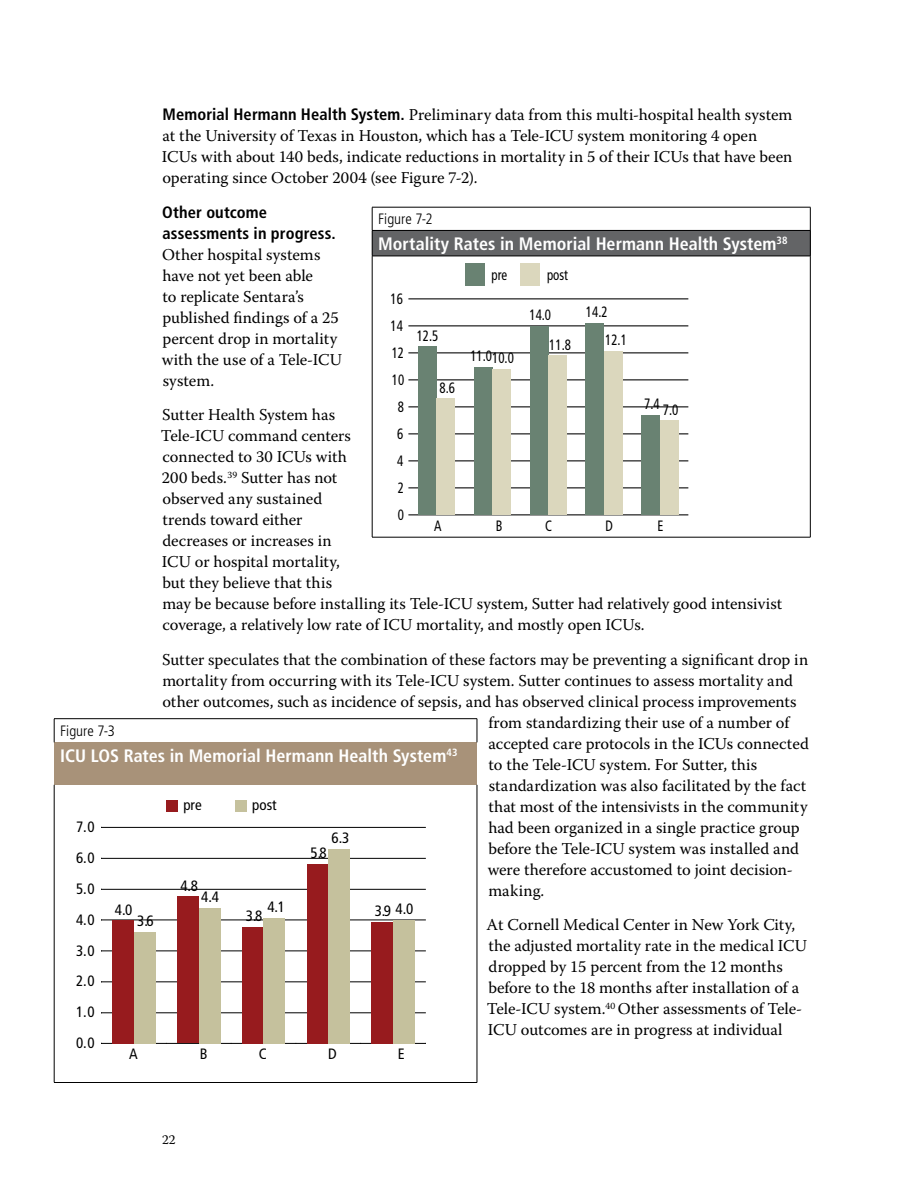
<style>
.page{position:relative;width:918px;height:1188px;background:#fff}
.page>*{position:absolute;margin:0;border:0;box-sizing:border-box;transform-origin:0 0}
.t1{font:700 condensed 18px "Frutiger LT Std";color:#fff}
.t2{font:16.5px/21px "Warnock Pro";color:#000}
.t3{font:700 condensed 16.5px/21px "Frutiger LT Std";letter-spacing:.005em;color:#000}
.t4{font:condensed 15px "Frutiger LT Std";color:#000}
.t5{font:condensed 15px/29.5px "Frutiger LT Std";color:#000;scale:.86 1}
.t6{font:300 condensed 15px "Frutiger LT Std";color:#000}
.t7{font:13.5px "Warnock Pro";color:#000}
.s1{font-family:"Frutiger LT Std";font-weight:700;font-stretch:condensed}
</style>
<div class="page">
<div style="left:372px;top:230px;width:438px;height:26px;background:#636466"></div>
<hr style="left:372px;top:207px;width:439px;height:1px;background:#000">
<hr style="left:372px;top:230px;width:439px;height:1px;background:#000">
<svg style="left:372px;top:207px;width:1px;height:49px"></svg>
<svg style="left:810px;top:207px;width:1px;height:49px"></svg>
<hr style="left:372px;top:256px;width:439px;height:1px;background:#000">
<hr style="left:372px;top:256px;width:1px;height:281px;background:#000">
<hr style="left:810px;top:256px;width:1px;height:281px;background:#000">
<hr style="left:372px;top:537px;width:439px;height:1px;background:#000">
<hr style="left:408px;top:515px;width:280px;height:1px;background:#000">
<hr style="left:408px;top:299px;width:280px;height:1px;background:#000">
<hr style="left:408px;top:326px;width:280px;height:1px;background:#000">
<hr style="left:408px;top:353px;width:280px;height:1px;background:#000">
<hr style="left:408px;top:380px;width:280px;height:1px;background:#000">
<hr style="left:408px;top:407px;width:280px;height:1px;background:#000">
<hr style="left:408px;top:434px;width:280px;height:1px;background:#000">
<hr style="left:408px;top:461px;width:280px;height:1px;background:#000">
<hr style="left:408px;top:488px;width:280px;height:1px;background:#000">
<div style="left:418px;top:346px;width:19px;height:169px;background:#698272"></div>
<div style="left:437px;top:399px;width:18px;height:116px;background:#dbd7bd"></div>
<div style="left:474px;top:367px;width:19px;height:148px;background:#698272"></div>
<div style="left:493px;top:369px;width:18px;height:146px;background:#dbd7bd"></div>
<div style="left:530px;top:326px;width:18px;height:189px;background:#698272"></div>
<div style="left:548px;top:355px;width:19px;height:160px;background:#dbd7bd"></div>
<div style="left:586px;top:323px;width:18px;height:192px;background:#698272"></div>
<div style="left:604px;top:351px;width:19px;height:164px;background:#dbd7bd"></div>
<div style="left:641px;top:415px;width:19px;height:100px;background:#698272"></div>
<div style="left:660px;top:421px;width:19px;height:94px;background:#dbd7bd"></div>
<div style="left:465px;top:263px;width:20px;height:23px;background:#698272"></div>
<div style="left:520px;top:263px;width:19px;height:23px;background:#dbd7bd"></div>
<div style="left:54px;top:742px;width:423px;height:43px;background:#a89279"></div>
<hr style="left:54px;top:785px;width:1px;height:297px;background:#000">
<hr style="left:477px;top:785px;width:1px;height:297px;background:#000">
<hr style="left:54px;top:1082px;width:423px;height:1px;background:#000">
<hr style="left:54px;top:718px;width:423px;height:1px;background:#000">
<svg style="left:54px;top:719px;width:1px;height:23px"></svg>
<svg style="left:477px;top:719px;width:1px;height:23px"></svg>
<hr style="left:101px;top:827px;width:325px;height:1px;background:#000">
<hr style="left:101px;top:858px;width:325px;height:1px;background:#000">
<hr style="left:101px;top:889px;width:325px;height:1px;background:#000">
<hr style="left:101px;top:920px;width:325px;height:1px;background:#000">
<hr style="left:101px;top:951px;width:325px;height:1px;background:#000">
<hr style="left:101px;top:982px;width:325px;height:1px;background:#000">
<hr style="left:101px;top:1013px;width:325px;height:1px;background:#000">
<hr style="left:101px;top:1043px;width:325px;height:1px;background:#000">
<div style="left:112px;top:920px;width:22px;height:123px;background:#971b1e"></div>
<div style="left:134px;top:932px;width:22px;height:111px;background:#c5c19d"></div>
<div style="left:177px;top:897px;width:22px;height:146px;background:#971b1e"></div>
<div style="left:199px;top:908px;width:21px;height:135px;background:#c5c19d"></div>
<div style="left:242px;top:927px;width:22px;height:116px;background:#971b1e"></div>
<div style="left:264px;top:918px;width:21px;height:125px;background:#c5c19d"></div>
<div style="left:307px;top:864px;width:21px;height:179px;background:#971b1e"></div>
<div style="left:328px;top:849px;width:22px;height:194px;background:#c5c19d"></div>
<div style="left:372px;top:922px;width:21px;height:121px;background:#971b1e"></div>
<div style="left:393px;top:920px;width:22px;height:123px;background:#c5c19d"></div>
<div style="left:166px;top:800px;width:12px;height:12px;background:#971b1e"></div>
<div style="left:235px;top:800px;width:11px;height:12px;background:#c5c19d"></div>
<p class="t2" style="left:162px;top:104px;width:632px"><span class="s1">Memorial Hermann Health System.</span> Preliminary data from this multi-hospital health system at the University of Texas in Houston, which has a Tele-ICU system monitoring 4 open ICUs with about 140 beds, indicate reductions in mortality in 5 of their ICUs that have been operating since October 2004 (see Figure 7-2).</p>
<p class="t3" style="left:162px;top:202px;width:175px">Other outcome assessments in progress.</p>
<p class="t2" style="left:162px;top:244px;width:182px">Other hospital systems have not yet been able<br>to replicate Sentara’s published findings of a 25 percent drop in mortality with the use of a Tele-ICU system.</p>
<p class="t2" style="left:161px;top:404px;width:623px">Sutter Health System has<br>Tele-ICU command centers<br>connected to 30 ICUs with<br>200 beds.<sup>39</sup> Sutter has not<br>observed any sustained<br>trends toward either<br>decreases or increases in<br>ICU or hospital mortality,<br>but they believe that this<br>may be because before installing its Tele-ICU system, Sutter had relatively good intensivist coverage, a relatively low rate of ICU mortality, and mostly open ICUs.</p>
<p class="t2" style="left:162px;top:649px;width:648px">Sutter speculates that the combination of these factors may be preventing a significant drop in</p>
<p class="t2" style="left:162px;top:670px;width:632px">mortality from occurring with its Tele-ICU system. Sutter continues to assess mortality and</p>
<p class="t2" style="left:162px;top:691px;width:636px">other outcomes, such as incidence of sepsis, and has observed clinical process improvements</p>
<p class="t2" style="left:488px;top:712px;width:303px">from standardizing their use of a number of</p>
<p class="t2" style="left:489px;top:733px;width:322px">accepted care protocols in the ICUs connected</p>
<p class="t2" style="left:488px;top:754px;width:270px">to the Tele-ICU system. For Sutter, this</p>
<p class="t2" style="left:489px;top:775px;width:319px">standardization was also facilitated by the fact</p>
<p class="t2" style="left:488px;top:796px;width:321px">that most of the intensivists in the community</p>
<p class="t2" style="left:488px;top:817px;width:313px">had been organized in a single practice group</p>
<p class="t2" style="left:488px;top:838px;width:312px">before the Tele-ICU system was installed and</p>
<p class="t2" style="left:488px;top:859px;width:307px">were therefore accustomed to joint decision-</p>
<p class="t2" style="left:488px;top:880px;width:58px">making.</p>
<p class="t2" style="left:487px;top:914px;width:322px">At Cornell Medical Center in New York City, the adjusted mortality rate in the medical ICU dropped by 15 percent from the 12 months before to the 18 months after installation of a Tele-ICU system.<sup>40</sup> Other assessments of Tele-ICU outcomes are in progress at individual</p>
<p class="t6" style="left:378px;top:211px;width:56px">Figure 7-2</p>
<p class="t1" style="left:378px;top:233px;width:411px">Mortality Rates in Memorial Hermann Health System<sup>38</sup></p>
<p class="t5" style="left:492px;top:260px;width:20px">pre</p>
<p class="t5" style="left:547px;top:260px;width:26px">post</p>
<p class="t5" style="left:391px;top:284px;width:16px">16</p>
<p class="t5" style="left:549px;top:300px;width:27px;text-indent:-20px">14.0<br>11.8</p>
<p class="t5" style="left:605px;top:298px;width:27px;line-height:28px;text-indent:-19px">14.2<br>12.1</p>
<p class="t5" style="left:391px;top:311px;width:16px">14</p>
<p class="t5" style="left:417px;top:321px;width:27px">12.5</p>
<p class="t5" style="left:392px;top:338px;width:16px">12</p>
<p class="t5" style="left:470px;top:342px;width:52px">11.010.0</p>
<p class="t5" style="left:392px;top:365px;width:16px">10</p>
<p class="t5" style="left:439px;top:373px;width:20px">8.6</p>
<p class="t5" style="left:644px;top:392px;width:41px">7.4 7.0</p>
<p class="t5" style="left:398px;top:392px;width:9px">8</p>
<p class="t5" style="left:397px;top:419px;width:9px">6</p>
<p class="t5" style="left:397px;top:446px;width:9px">4</p>
<p class="t5" style="left:398px;top:473px;width:9px">2</p>
<p class="t5" style="left:398px;top:500px;width:9px">0</p>
<p class="t5" style="left:434px;top:512px;width:10px">A</p>
<p class="t5" style="left:496px;top:512px;width:9px">B</p>
<p class="t5" style="left:545px;top:512px;width:10px">C</p>
<p class="t5" style="left:605px;top:512px;width:10px">D</p>
<p class="t5" style="left:658px;top:512px;width:8px">E</p>
<p class="t6" style="left:60px;top:722px;width:57px">Figure 7-3</p>
<p class="t1" style="left:60px;top:745px;width:399px">ICU LOS Rates in Memorial Hermann Health System<sup>43</sup></p>
<p class="t4" style="left:183px;top:796px;width:20px">pre</p>
<p class="t4" style="left:252px;top:796px;width:26px">post</p>
<p class="t4" style="left:76px;top:818px;width:20px">7.0</p>
<p class="t4" style="left:332px;top:829px;width:19px">6.3</p>
<p class="t4" style="left:311px;top:844px;width:18px">5.8</p>
<p class="t4" style="left:76px;top:849px;width:20px">6.0</p>
<p class="t4" style="left:180px;top:877px;width:19px">4.8</p>
<p class="t4" style="left:76px;top:880px;width:20px">5.0</p>
<p class="t4" style="left:201px;top:888px;width:19px">4.4</p>
<p class="t4" style="left:267px;top:898px;width:19px">4.1</p>
<p class="t4" style="left:375px;top:901px;width:40px">3.9 4.0</p>
<p class="t4" style="left:115px;top:901px;width:19px">4.0</p>
<p class="t4" style="left:246px;top:907px;width:18px">3.8</p>
<p class="t4" style="left:76px;top:911px;width:20px">4.0</p>
<p class="t4" style="left:137px;top:912px;width:18px">3.6</p>
<p class="t4" style="left:76px;top:942px;width:20px">3.0</p>
<p class="t4" style="left:76px;top:972px;width:20px">2.0</p>
<p class="t4" style="left:76px;top:1003px;width:20px">1.0</p>
<p class="t4" style="left:76px;top:1034px;width:20px">0.0</p>
<p class="t4" style="left:129px;top:1045px;width:10px">A</p>
<p class="t4" style="left:200px;top:1045px;width:9px">B</p>
<p class="t4" style="left:259px;top:1045px;width:10px">C</p>
<p class="t4" style="left:328px;top:1045px;width:10px">D</p>
<p class="t4" style="left:398px;top:1045px;width:8px">E</p>
<p class="t7" style="left:162px;top:1131px;width:8px">22</p>
</div>
